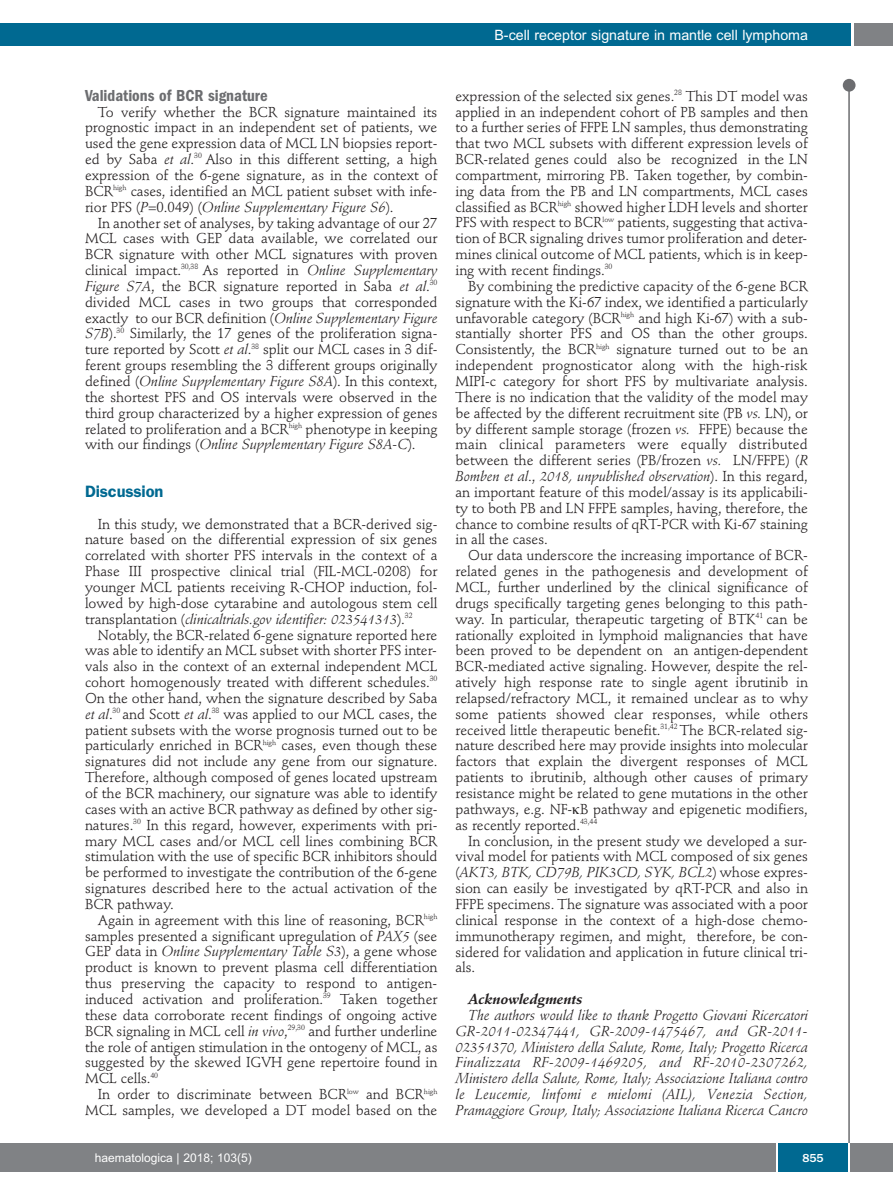
<style>
.page{position:relative;width:893px;height:1191px;background:#fff}
.page>*{position:absolute;margin:0;border:0;box-sizing:border-box;transform-origin:0 0}
.t1{font:600 condensed 16.5px "Franklin Gothic";color:#6c6d70}
.t2{font:600 16.5px "Franklin Gothic";letter-spacing:-.01em;color:#006991}
.t3{font:14.25px/15.9px "Stempel Schneidler";letter-spacing:-.005em;color:#231f20;text-align:justify}
.t4{font:italic 14.25px/15.9px "Stempel Schneidler";letter-spacing:-.005em;color:#231f20;text-align:justify}
.t5{font:14.25px "Arial";color:#fff}
.t6{font:italic 700 14.25px "Stempel Schneidler";letter-spacing:-.005em;color:#231f20}
.t7{font:12px "Arial";color:#fff}
.t8{font:500 12px "Franklin Gothic";color:#fff}
.s1{font-style:italic}
</style>
<div class="page">
<div style="left:843px;top:79px;width:12px;height:13px;background:#6c6d70;border-radius:50%"></div>
<hr style="left:848px;top:81px;width:2px;height:1062px;background:#6c6d70">
<div style="left:854px;top:23px;width:39px;height:22px;background:#808285"></div>
<div style="left:1px;top:23px;width:849px;height:22px;background:#006991"></div>
<div style="left:0;top:1143px;width:893px;height:28px;background:#808285"></div>
<div style="left:778px;top:1143px;width:70px;height:28px;background:#006991"></div>
<hr style="left:776px;top:1143px;width:2px;height:28px;background:#fff">
<hr style="left:848px;top:1143px;width:2px;height:28px;background:#fff">
<hr style="left:0;top:23px;width:2px;height:22px;background:#006991">
<p class="t5" style="left:494px;top:27px;width:315px">B-cell receptor signature in mantle cell lymphoma</p>
<p class="t1" style="left:85px;top:90px;width:184px">Validations of BCR signature</p>
<p class="t3" style="left:85px;top:105px;width:354px;text-indent:13px">To verify whether the BCR signature maintained its prognostic impact in an independent set of patients, we used the gene expression data of MCL LN biopsies report&shy;ed by Saba <span class="s1">et al</span>.<sup>30</sup> Also in this different setting, a high expression of the 6-gene signature, as in the context of BCR<sup>high</sup> cases, identified an MCL patient subset with infe&shy;rior PFS (<span class="s1">P</span>=0.049) (<span class="s1">Online Supplementary Figure S6</span>).</p>
<p class="t3" style="left:85px;top:216px;width:354px;text-indent:13px">In another set of analyses, by taking advantage of our 27<br>MCL cases with GEP data available, we correlated our BCR signature with other MCL signatures with proven clinical impact.<sup>30,38</sup> As reported in <span class="s1">Online Supplementary Figure S7A</span>, the BCR signature reported in Saba <span class="s1">et al</span>.<sup>30 </sup>divided MCL cases in two groups that corresponded exactly to our BCR definition (<span class="s1">Online Supplementary Figure S7B</span>).<sup>30</sup> Similarly, the 17 genes of the proliferation signa&shy;ture reported by Scott <span class="s1">et al</span>.<sup>38</sup> split our MCL cases in 3 dif&shy;ferent groups resembling the 3 different groups originally defined (<span class="s1">Online Supplementary Figure S8A</span>). In this context, the shortest PFS and OS intervals were observed in the third group characterized by a higher expression of genes related to proliferation and a BCR<sup>high</sup> phenotype in keeping with our findings (<span class="s1">Online Supplementary Figure S8A-C</span>).</p>
<p class="t2" style="left:85px;top:485px;width:80px">Discussion</p>
<p class="t3" style="left:85px;top:517px;width:354px;text-indent:13px">In this study, we demonstrated that a BCR-derived sig&shy;nature based on the differential expression of six genes correlated with shorter PFS intervals in the context of a Phase III prospective clinical trial (FIL-MCL-0208) for younger MCL patients receiving R-CHOP induction, fol&shy;lowed by high-dose cytarabine and autologous stem cell transplantation (<span class="s1">clinicaltrials.gov identifier: 023541313</span>).<sup>32</sup></p>
<p class="t3" style="left:85px;top:628px;width:354px;text-indent:13px">Notably, the BCR-related 6-gene signature reported here was able to identify an MCL subset with shorter PFS inter&shy;vals also in the context of an external independent MCL cohort homogenously treated with different schedules.<sup>30<br></sup>On the other hand, when the signature described by Saba <span class="s1">et al</span>.<sup>30</sup> and Scott <span class="s1">et al</span>.<sup>38</sup> was applied to our MCL cases, the patient subsets with the worse prognosis turned out to be particularly enriched in BCR<sup>high</sup> cases, even though these signatures did not include any gene from our signature.<br>Therefore, although composed of genes located upstream of the BCR machinery, our signature was able to identify cases with an active BCR pathway as defined by other sig&shy;natures.<sup>30</sup> In this regard, however, experiments with pri&shy;mary MCL cases and/or MCL cell lines combining BCR stimulation with the use of specific BCR inhibitors should be performed to investigate the contribution of the 6-gene signatures described here to the actual activation of the BCR pathway.</p>
<p class="t3" style="left:85px;top:913px;width:354px;text-indent:13px">Again in agreement with this line of reasoning, BCR<sup>high </sup>samples presented a significant upregulation of <span class="s1">PAX5</span> (see GEP data in <span class="s1">Online Supplementary Table S3</span>), a gene whose product is known to prevent plasma cell differentiation thus preserving the capacity to respond to antigen&shy;induced activation and proliferation.<sup>39</sup> Taken together these data corroborate recent findings of ongoing active BCR signaling in MCL cell <span class="s1">in vivo</span>,<sup>29,30</sup> and further underline the role of antigen stimulation in the ontogeny of MCL, as suggested by the skewed IGVH gene repertoire found in MCL cells.<sup>40</sup></p>
<p class="t3" style="left:85px;top:1087px;width:354px;text-align:right">In order to discriminate between BCR<sup>low</sup> and BCR<sup>high<br></sup>MCL samples, we developed a DT model based on the</p>
<p class="t3" style="left:455px;top:89px;width:354px">expression of the selected six genes.<sup>28</sup> This DT model was applied in an independent cohort of PB samples and then to a further series of FFPE LN samples, thus demonstrating that two MCL subsets with different expression levels of BCR-related genes could also be recognized in the LN compartment, mirroring PB. Taken together, by combin&shy;ing data from the PB and LN compartments, MCL cases classified as BCR<sup>high</sup> showed higher LDH levels and shorter PFS with respect to BCR<sup>low</sup> patients, suggesting that activa&shy;tion of BCR signaling drives tumor proliferation and deter&shy;mines clinical outcome of MCL patients, which is in keep&shy;ing with recent findings.<sup>30</sup></p>
<p class="t3" style="left:455px;top:279px;width:354px;text-indent:13px">By combining the predictive capacity of the 6-gene BCR signature with the Ki-67 index, we identified a particularly unfavorable category (BCR<sup>high</sup> and high Ki-67) with a sub&shy;stantially shorter PFS and OS than the other groups.<br>Consistently, the BCR<sup>high</sup> signature turned out to be an independent prognosticator along with the high-risk MIPI-c category for short PFS by multivariate analysis.<br>There is no indication that the validity of the model may be affected by the different recruitment site (PB <span class="s1">vs.</span> LN), or by different sample storage (frozen <span class="s1">vs.</span> FFPE) because the main clinical parameters were equally distributed between the different series (PB/frozen <span class="s1">vs.</span> LN/FFPE) (<span class="s1">R Bomben et al</span>., <span class="s1">2018, unpublished observation</span>). In this regard, an important feature of this model/assay is its applicabili&shy;ty to both PB and LN FFPE samples, having, therefore, the chance to combine results of qRT-PCR with Ki-67 staining in all the cases.</p>
<p class="t3" style="left:455px;top:549px;width:354px;text-indent:13px">Our data underscore the increasing importance of BCR&shy;related genes in the pathogenesis and development of MCL, further underlined by the clinical significance of drugs specifically targeting genes belonging to this path&shy;way. In particular, therapeutic targeting of BTK<sup>41</sup> can be rationally exploited in lymphoid malignancies that have been proved to be dependent on an antigen-dependent BCR-mediated active signaling. However, despite the rel&shy;atively high response rate to single agent ibrutinib in relapsed/refractory MCL, it remained unclear as to why some patients showed clear responses, while others received little therapeutic benefit.<sup>31,42</sup> The BCR-related sig&shy;nature described here may provide insights into molecular factors that explain the divergent responses of MCL patients to ibrutinib, although other causes of primary resistance might be related to gene mutations in the other pathways, e.g. NF- B pathway and epigenetic modifiers, as recently reported.<sup>43,44</sup></p>
<p class="t3" style="left:455px;top:834px;width:354px;text-indent:13px">In conclusion, in the present study we developed a sur&shy;vival model for patients with MCL composed of six genes (<span class="s1">AKT3, BTK, CD79B, PIK3CD, SYK, BCL2</span>) whose expres&shy;sion can easily be investigated by qRT-PCR and also in FFPE specimens. The signature was associated with a poor clinical response in the context of a high-dose chemo&shy;immunotherapy regimen, and might, therefore, be con&shy;sidered for validation and application in future clinical tri&shy;als.</p>
<p class="t6" style="left:468px;top:993px;width:116px">Acknowledgments</p>
<p class="t4" style="left:455px;top:1008px;width:354px;text-indent:13px">The authors would like to thank Progetto Giovani Ricercatori GR-2011-02347441, GR-2009-1475467, and GR-2011- 02351370, Ministero della Salute, Rome, Italy; Progetto Ricerca Finalizzata RF-2009-1469205, and RF-2010-2307262, Ministero della Salute, Rome, Italy; Associazione Italiana contro le Leucemie, linfomi e mielomi (AIL), Venezia Section, Pramaggiore Group, Italy; Associazione Italiana Ricerca Cancro</p>
<p class="t7" style="left:95px;top:1150px;width:158px">haematologica | 2018; 103(5)</p>
<p class="t8" style="left:802px;top:1150px;width:23px">855</p>
</div>
